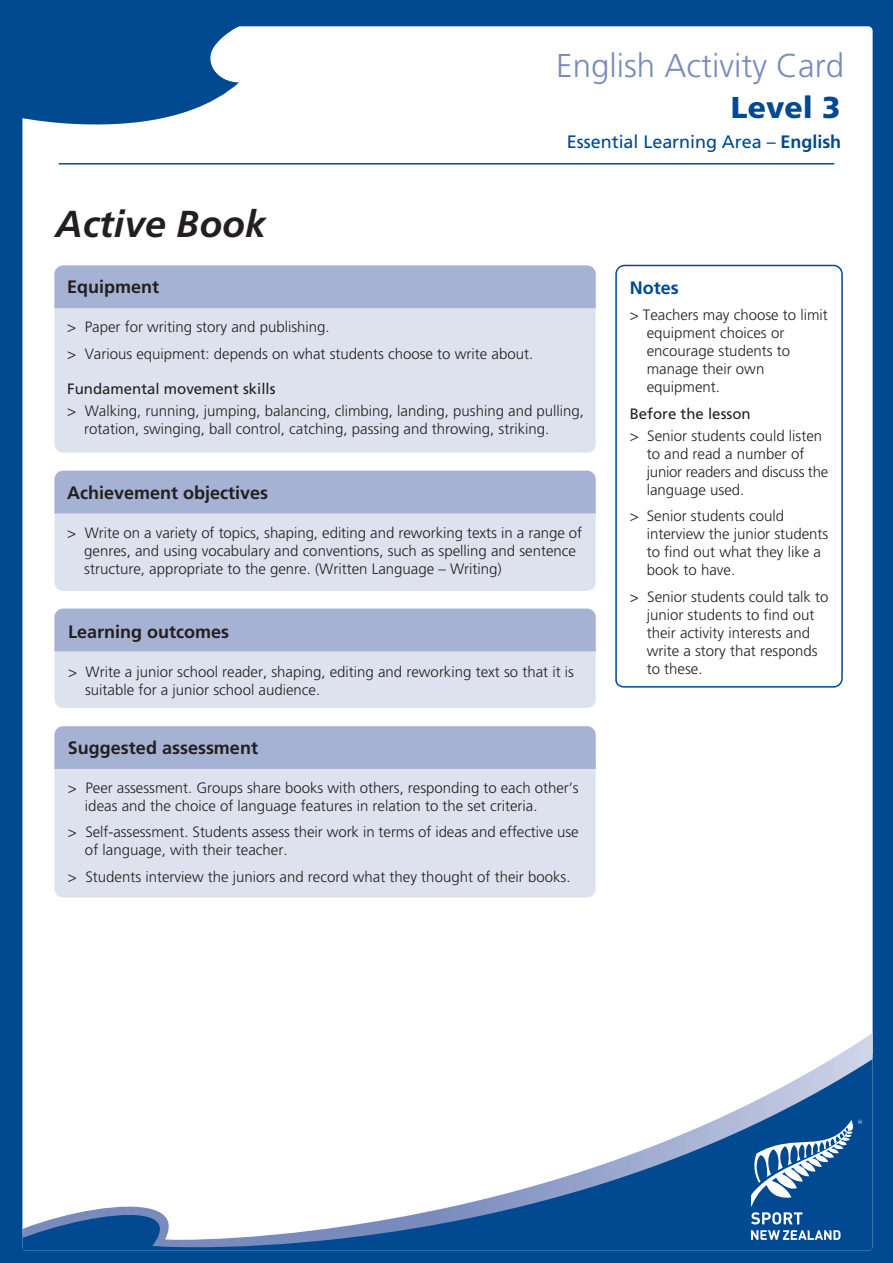
<style>
.page{position:relative;width:893px;height:1263px;background:#014990}
.page>*{position:absolute;margin:0;border:0;box-sizing:border-box;transform-origin:0 0}
.t1{font:italic 700 37.5px "SPARC Sans";color:#231f20}
.t2{font:300 33px "SPARC Sans";color:#788bbc}
.t3{font:900 30.15px "SPARC Sans";color:#014990}
.t4{font:700 18px "SPARC Sans";color:#231f20}
.t5{font:18px "SPARC Sans";letter-spacing:-.005em;color:#014990}
.t6{font:700 18px "SPARC Sans";color:#014990}
.t7{font:300 15px/18px "SPARC Sans";color:#231f20}
.s1{font-weight:700}
.s2{font-weight:400}
</style>
<div class="page">
<div style="left:22px;top:26px;width:851px;height:1225px;background:#fff;border-radius:4px"></div>
<svg style="left:22px;top:1016px;width:851px;height:235px"></svg>
<svg style="left:22px;top:1033px;width:181px;height:214px"></svg>
<svg style="left:203px;top:1033px;width:225px;height:214px"></svg>
<svg style="left:22px;top:26px;width:333px;height:100px"></svg>
<div style="left:54px;top:471px;width:542px;height:120px;background:#dee2ef;border-radius:9px"></div>
<div style="left:54px;top:471px;width:542px;height:42px;background:#a6b2d4"></div>
<hr style="left:59px;top:163px;width:775px;height:2px;background:#014990">
<div style="left:54px;top:726px;width:542px;height:172px;background:#dee2ef;border-radius:9px"></div>
<div style="left:54px;top:726px;width:542px;height:43px;background:#a6b2d4"></div>
<svg style="left:615px;top:264px;width:228px;height:424px"></svg>
<div style="left:54px;top:265px;width:542px;height:188px;background:#dee2ef;border-radius:9px"></div>
<div style="left:54px;top:265px;width:542px;height:43px;background:#a6b2d4"></div>
<div style="left:54px;top:609px;width:542px;height:99px;background:#dee2ef;border-radius:9px"></div>
<div style="left:54px;top:609px;width:542px;height:42px;background:#a6b2d4"></div>
<svg style="left:689px;top:1033px;width:184px;height:173px"></svg>
<svg style="left:751px;top:1230px;width:89px;height:10px"></svg>
<svg style="left:751px;top:1212px;width:51px;height:12px"></svg>
<p class="t1" style="left:56px;top:209px;width:212px">Active Book</p>
<p class="t2" style="left:556px;top:52px;width:289px">English Activity Card</p>
<p class="t3" style="left:731px;top:95px;width:111px">Level 3</p>
<p class="t5" style="left:567px;top:135px;width:276px">Essential Learning Area – <span class="s1">English</span></p>
<p class="t4" style="left:67px;top:280px;width:94px">Equipment</p>
<p class="t7" style="left:67px;top:315px;width:467px;line-height:26.5px">&gt; Paper for writing story and publishing.<br>&gt; Various equipment: depends on what students choose to write about.</p>
<p class="t7" style="left:67px;top:379px;width:518px;line-height:22.2px"><span class="s2">Fundamental movement skills<br></span>&gt; Walking, running, jumping, balancing, climbing, landing, pushing and pulling,</p>
<p class="t7" style="left:84px;top:421px;width:467px">rotation, swinging, ball control, catching, passing and throwing, striking.</p>
<p class="t4" style="left:67px;top:485px;width:203px">Achievement objectives</p>
<p class="t7" style="left:84px;top:524px;width:499px;text-indent:-17px">&gt; Write on a variety of topics, shaping, editing and reworking texts in a range of genres, and using vocabulary and conventions, such as spelling and sentence structure, appropriate to the genre. (Written Language – Writing)</p>
<p class="t4" style="left:68px;top:624px;width:163px">Learning outcomes</p>
<p class="t7" style="left:85px;top:664px;width:490px;text-indent:-17px">&gt; Write a junior school reader, shaping, editing and reworking text so that it is suitable for a junior school audience.</p>
<p class="t4" style="left:68px;top:740px;width:192px">Suggested assessment</p>
<p class="t7" style="left:85px;top:780px;width:495px;text-indent:-17px">&gt; Peer assessment. Groups share books with others, responding to each other’s ideas and the choice of language features in relation to the set criteria.</p>
<p class="t7" style="left:85px;top:824px;width:495px;text-indent:-17px">&gt; Self-assessment. Students assess their work in terms of ideas and effective use of language, with their teacher.</p>
<p class="t7" style="left:68px;top:869px;width:504px">&gt; Students interview the juniors and record what they thought of their books.</p>
<p class="t6" style="left:630px;top:280px;width:50px">Notes</p>
<p class="t7" style="left:647px;top:307px;width:183px;text-indent:-17px">&gt; Teachers may choose to limit equipment choices or encourage students to manage their own equipment.</p>
<p class="t7" style="left:630px;top:403px;width:194px;line-height:22.2px"><span class="s2">Before the lesson<br></span>&gt; Senior students could listen</p>
<p class="t7" style="left:647px;top:446px;width:183px">to and read a number of junior readers and discuss the language used.</p>
<p class="t7" style="left:647px;top:508px;width:183px;text-indent:-17px">&gt; Senior students could interview the junior students to find out what they like a book to have.</p>
<p class="t7" style="left:647px;top:589px;width:183px;text-indent:-17px">&gt; Senior students could talk to junior students to find out their activity interests and write a story that responds to these.</p>
</div>
